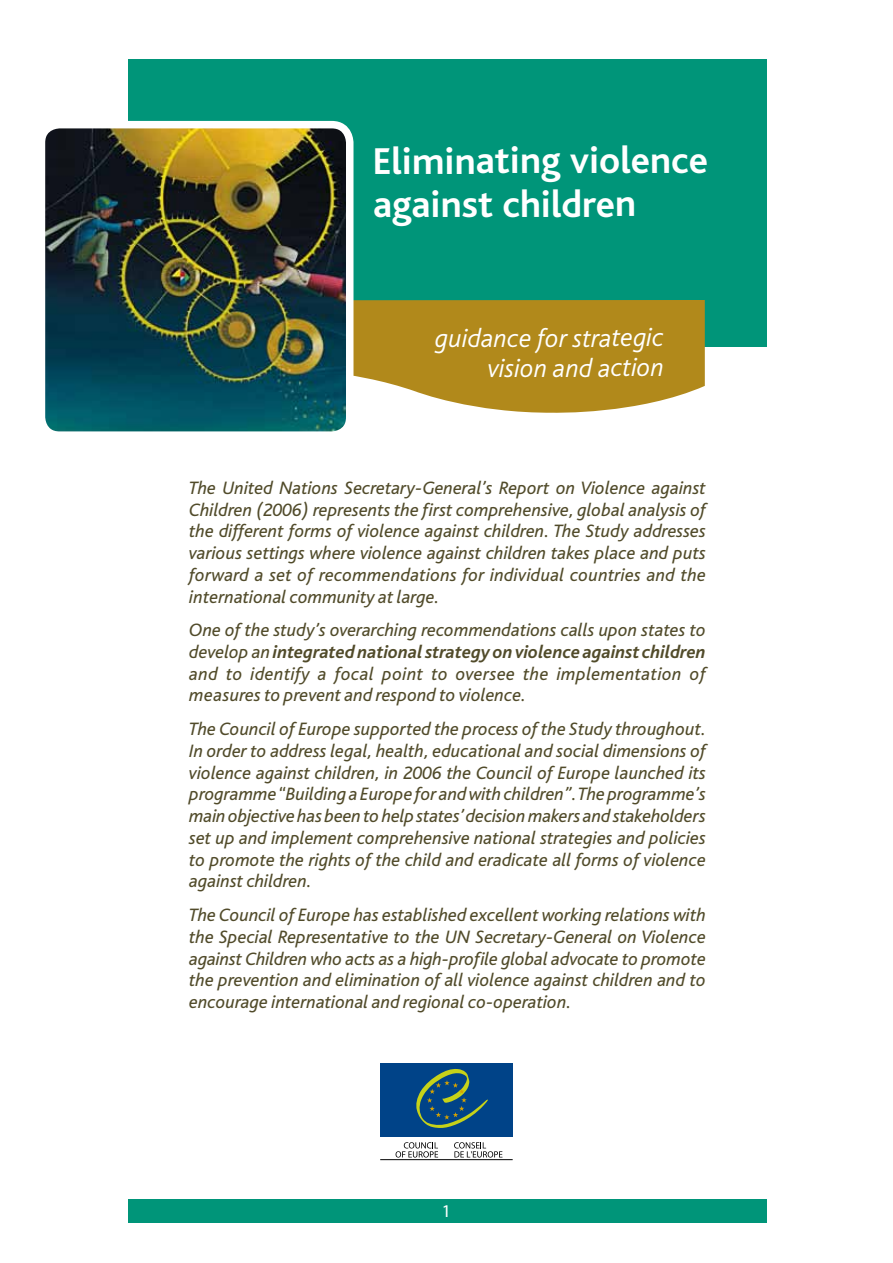
<style>
.page{position:relative;width:893px;height:1263px;background:#fff}
.page>*{position:absolute;margin:0;border:0;box-sizing:border-box;transform-origin:0 0}
.t1{font:700 39px/43.5px "Bliss";letter-spacing:-.005em;color:#fff}
.t2{font:italic 300 27px/30px "Bliss";color:#fff;text-align:right}
.t3{font:italic 18.75px/21.8px "Bliss";color:#514b2a;text-align:justify}
.t4{font:18px "Myriad Pro";color:#fff}
.s1{font-weight:700}
</style>
<div class="page">
<div style="left:128px;top:60px;width:638px;height:287px;background:#009579"></div>
<div style="left:128px;top:1199px;width:638px;height:23px;background:#009579"></div>
<svg style="left:353px;top:300px;width:352px;height:113px;background:#b99533"></svg>
<hr style="left:380px;top:1159px;width:133px;height:1px;background:#000">
<svg style="left:454px;top:1142px;width:48px;height:15px"></svg>
<svg style="left:396px;top:1142px;width:42px;height:15px"></svg>
<div style="left:380px;top:1063px;width:133px;height:74px;background:#004388"></div>
<svg style="left:416px;top:1069px;width:72px;height:59px"></svg>
<img style="left:47px;top:130px;width:297px;height:300px">
<div style="left:38px;top:121px;width:315px;height:318px;border:8px solid #fff;border-radius:18px"></div>
<h1 class="t1" style="left:373px;top:140px;width:337px">Eliminating violence against children</h1>
<h2 class="t2" style="left:435px;top:323px;width:230px">guidance for strategic vision and action</h2>
<p class="t3" style="left:189px;top:477px;width:518px">The United Nations Secretary-General’s Report on Violence against Children (2006) represents the first comprehensive, global analysis of the different forms of violence against children. The Study addresses various settings where violence against children takes place and puts forward a set of recommendations for individual countries and the international community at large.</p>
<p class="t3" style="left:189px;top:620px;width:518px">One of the study’s overarching recommendations calls upon states to develop an <span class="s1">integrated national strategy on violence against children </span>and to identify a focal point to oversee the implementation of measures to prevent and respond to violence.</p>
<p class="t3" style="left:189px;top:718px;width:519px">The Council of Europe supported the process of the Study throughout.<br>In order to address legal, health, educational and social dimensions of violence against children, in 2006 the Council of Europe launched its programme “Building a Europe for and with children”. The programme’s main objective has been to help states’ decision makers and stakeholders set up and implement comprehensive national strategies and policies to promote the rights of the child and eradicate all forms of violence against children.</p>
<p class="t3" style="left:189px;top:904px;width:518px">The Council of Europe has established excellent working relations with the Special Representative to the UN Secretary-General on Violence against Children who acts as a high-profile global advocate to promote the prevention and elimination of all violence against children and to encourage international and regional co-operation.</p>
<p class="t4" style="left:442px;top:1200px;width:11px">1</p>
</div>
